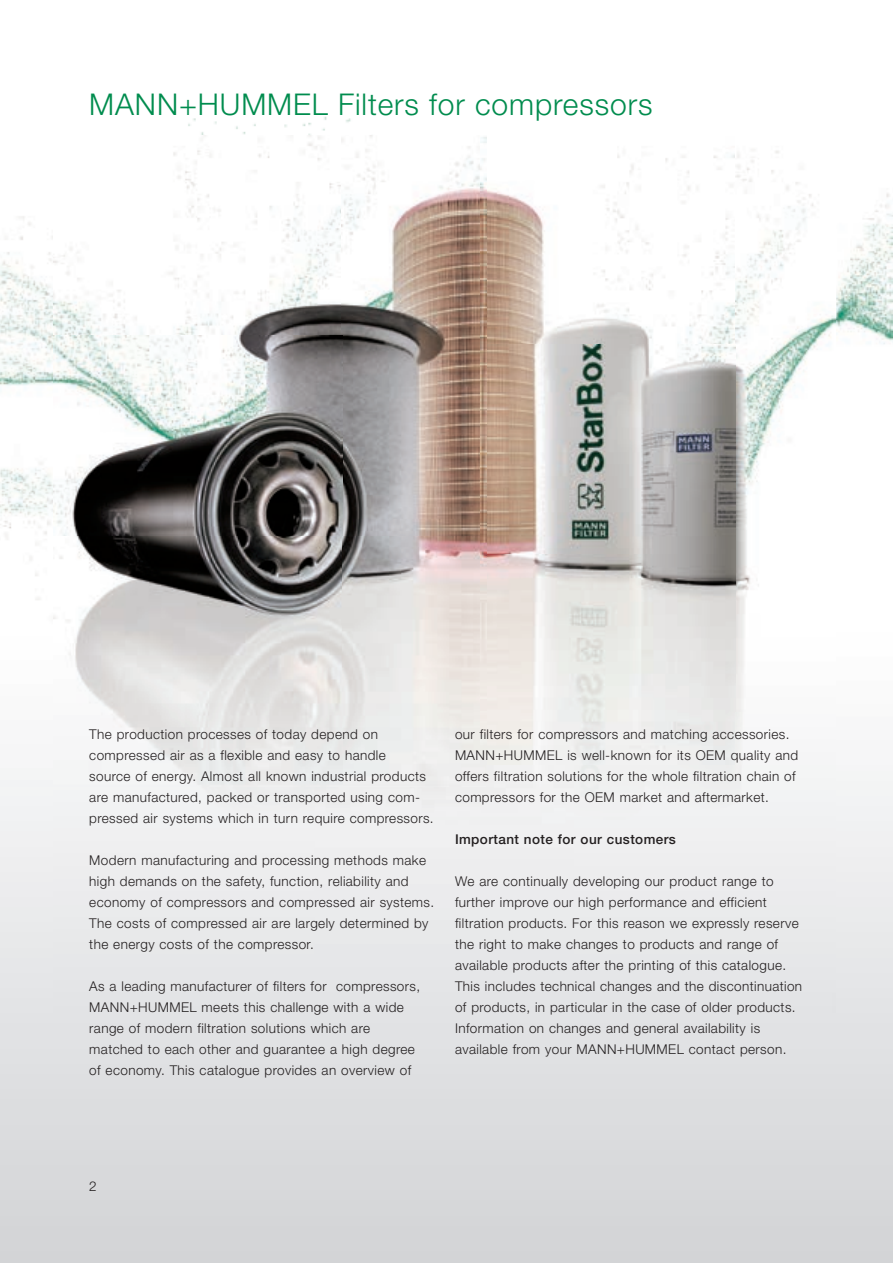
<style>
.page{position:relative;width:893px;height:1263px;background:#fff}
.page>*{position:absolute;margin:0;border:0;box-sizing:border-box;transform-origin:0 0}
.t1{font:300 30px "Helvetica Neue LT Pro";letter-spacing:.03em;color:#008c4e}
.t2{font:300 13.5px/21px "Helvetica Neue LT Pro";letter-spacing:.03em;color:#231f20}
.t3{font:500 13.5px "Helvetica Neue LT Pro";letter-spacing:.03em;color:#231f20}
</style>
<div class="page">
<svg style="left:0;top:765px;width:893px;height:498px;background:#dcdddf"></svg>
<img style="left:835px;top:193px;width:58px;height:151px">
<img style="left:0;top:216px;width:54px;height:571px">
<div style="left:54px;top:787px;width:260px;height:176px;background:#ededee"></div>
<div style="left:314px;top:764px;width:521px;height:199px;background:#ededee"></div>
<div style="left:54px;top:963px;width:781px;height:49px;background:#e4e5e7"></div>
<img style="left:481px;top:137px;width:354px;height:627px">
<img style="left:54px;top:135px;width:288px;height:652px">
<img style="left:342px;top:135px;width:139px;height:401px">
<img style="left:342px;top:536px;width:144px;height:251px">
<h1 class="t1" style="left:89px;top:86px;width:565px">MANN+HUMMEL Filters for compressors</h1>
<p class="t2" style="left:89px;top:723px;width:346px">The production processes of today depend on compressed air as a flexible and easy to handle<br>source of energy. Almost all known industrial products are manufactured, packed or transported using com&shy;pressed air systems which in turn require compressors.</p>
<p class="t2" style="left:89px;top:849px;width:346px">Modern manufacturing and processing methods make high demands on the safety, function, reliability and economy of compressors and compressed air systems.<br>The costs of compressed air are largely determined by the energy costs of the compressor.</p>
<p class="t2" style="left:89px;top:975px;width:332px">As a leading manufacturer of filters for compressors, MANN+HUMMEL meets this challenge with a wide range of modern filtration solutions which are matched to each other and guarantee a high degree of economy. This catalogue provides an overview of</p>
<p class="t2" style="left:455px;top:723px;width:345px">our filters for compressors and matching accessories.<br>MANN+HUMMEL is well-known for its OEM quality and offers filtration solutions for the whole filtration chain of compressors for the OEM market and aftermarket.</p>
<p class="t3" style="left:455px;top:831px;width:222px">Important note for our customers</p>
<p class="t2" style="left:455px;top:870px;width:349px">We are continually developing our product range to further improve our high performance and efficient filtration products. For this reason we expressly reserve the right to make changes to products and range of available products after the printing of this catalogue.<br>This includes technical changes and the discontinuation of products, in particular in the case of older products.<br>Information on changes and general availability is available from your MANN+HUMMEL contact person.</p>
<p class="t2" style="left:89px;top:1175px;width:9px">2</p>
</div>
